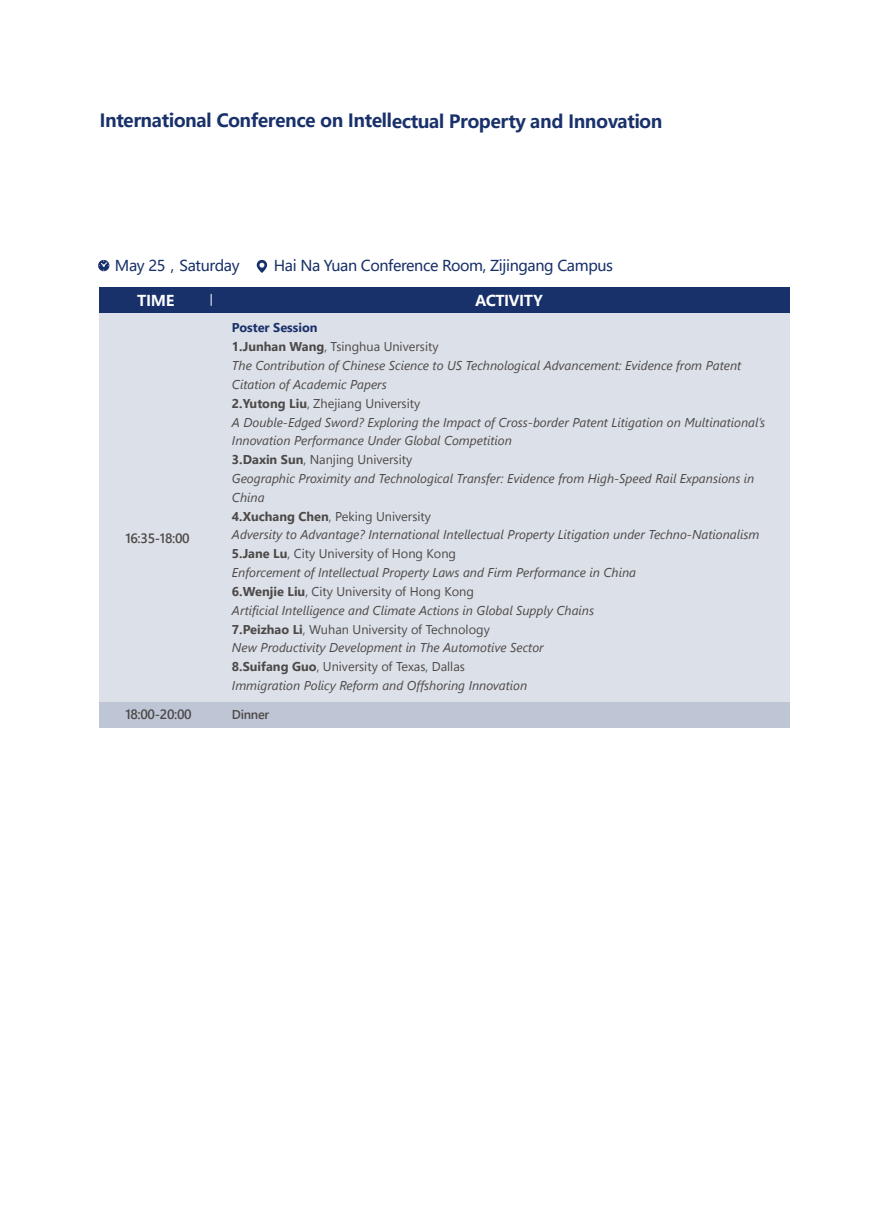
<style>
.page{position:relative;width:893px;height:1212px;background:#fff}
.page>*{position:absolute;margin:0;border:0;box-sizing:border-box;transform-origin:0 0}
.t1{font:700 18.15px "Microsoft Ya Hei";letter-spacing:-.025em;color:#19316a}
.t2{font:14.85px "Microsoft Ya Hei";letter-spacing:-.025em;color:#19316a}
.t3{font:700 14.85px "Microsoft Ya Hei";letter-spacing:-.025em;color:#fff}
.t4{font:600 13.5px "Segoe UI";letter-spacing:-.025em;color:#4c4948}
.t5{font:italic 12.75px/18.9px "Segoe UI";color:#4c4948}
.t6{font:600 12.75px "Segoe UI";letter-spacing:-.025em;color:#4c4948}
.s1{font-weight:700;font-style:normal;color:#19316a}
.s2{font-weight:700;font-style:normal}
.s3{font-style:normal}
</style>
<div class="page">
<div style="left:99px;top:294px;width:690px;height:433px;background:#dce0e8"></div>
<svg style="left:98px;top:260px;width:11px;height:11px"></svg>
<svg style="left:257px;top:260px;width:10px;height:13px"></svg>
<div style="left:99px;top:287px;width:690px;height:25px;background:#19316a"></div>
<div style="left:99px;top:702px;width:690px;height:25px;background:#bec5d5"></div>
<svg style="left:211px;top:294px;width:1px;height:12px"></svg>
<h1 class="t1" style="left:99px;top:108px;width:565px">International Conference on Intellectual Property and Innovation</h1>
<p class="t2" style="left:115px;top:256px;width:126px">May 25，Saturday</p>
<p class="t2" style="left:274px;top:256px;width:341px">Hai Na Yuan Conference Room, Zijingang Campus</p>
<p class="t3" style="left:137px;top:290px;width:38px">TIME</p>
<p class="t3" style="left:475px;top:290px;width:69px">ACTIVITY</p>
<p class="t4" style="left:125px;top:527px;width:66px">16:35-18:00</p>
<p class="t5" style="left:232px;top:317px;width:535px"><span class="s1">Poster Session<br></span><span class="s2">1.Junhan Wang</span><span class="s3">, Tsinghua University<br></span>The Contribution of Chinese Science to US Technological Advancement: Evidence from Patent Citation of Academic Papers<br><span class="s2">2.Yutong Liu</span><span class="s3">, Zhejiang University<br></span>A Double-Edged Sword? Exploring the Impact of Cross-border Patent Litigation on Multinational’s Innovation Performance Under Global Competition<br><span class="s2">3.Daxin Sun</span><span class="s3">, Nanjing University<br></span>Geographic Proximity and Technological Transfer: Evidence from High-Speed Rail Expansions in China<br><span class="s2">4.Xuchang Chen</span><span class="s3">, Peking University<br></span>Adversity to Advantage? International Intellectual Property Litigation under Techno-Nationalism <span class="s2">5.Jane Lu</span><span class="s3">, City University of Hong Kong<br></span>Enforcement of Intellectual Property Laws and Firm Performance in China<br><span class="s2">6.Wenjie Liu</span><span class="s3">, City University of Hong Kong<br></span>Artificial Intelligence and Climate Actions in Global Supply Chains<br><span class="s2">7.Peizhao Li</span><span class="s3">, Wuhan University of Technology<br></span>New Productivity Development in The Automotive Sector<br><span class="s2">8.Suifang Guo</span><span class="s3">, University of Texas, Dallas<br></span>Immigration Policy Reform and Offshoring Innovation</p>
<p class="t4" style="left:125px;top:703px;width:68px">18:00-20:00</p>
<p class="t6" style="left:232px;top:704px;width:39px">Dinner</p>
</div>
